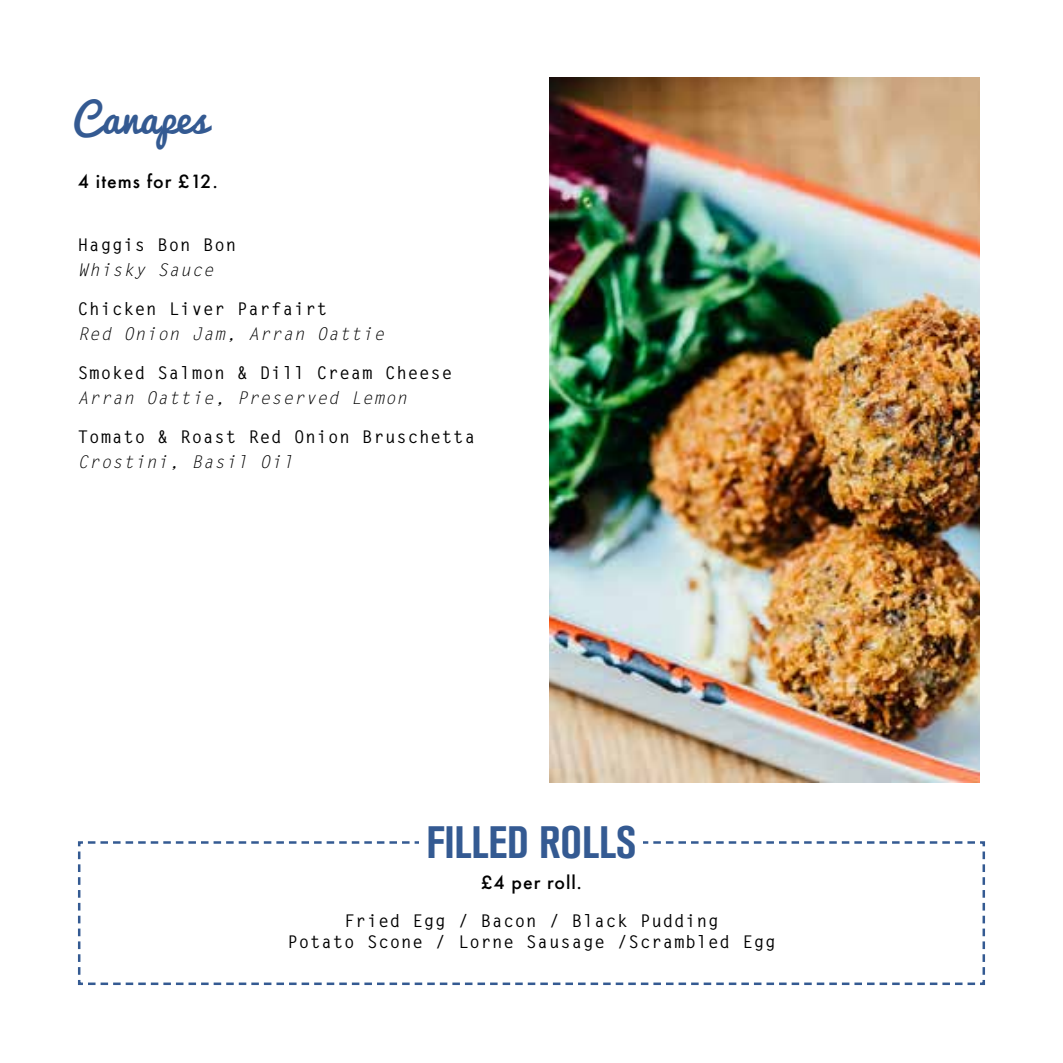
<style>
.page{position:relative;width:1063px;height:1063px;background:#fff}
.page>*{position:absolute;margin:0;border:0;box-sizing:border-box;transform-origin:0 0}
.t1{font:700 condensed 45px "Akzidenz Grotesk BQ";color:#345a92}
.t2{font:40px "Pacifico";color:#345a92}
.t3{font:500 20px "Futura PT";letter-spacing:.05em;color:#000}
.t4{font:700 17.5px/21px "Letter Gothic Std";letter-spacing:.05em;color:#000;text-align:center}
.t5{font:italic 17.5px "Letter Gothic Std";letter-spacing:.05em;color:#000}
</style>
<div class="page">
<svg style="left:78px;top:841px;width:907px;height:144px"></svg>
<div style="left:420px;top:835px;width:223px;height:13px;background:#fff"></div>
<img style="left:549px;top:78px;width:430px;height:704px">
<h2 class="t2" style="left:73px;top:83px;width:136px">Canapes</h2>
<p class="t3" style="left:78px;top:169px;width:141px">4 items for £12.</p>
<p class="t4" style="left:78px;top:234px;width:160px">Haggis Bon Bon</p>
<p class="t5" style="left:78px;top:260px;width:137px">Whisky Sauce</p>
<p class="t4" style="left:78px;top:298px;width:251px">Chicken Liver Parfairt</p>
<p class="t5" style="left:78px;top:324px;width:308px">Red Onion Jam, Arran Oattie</p>
<p class="t4" style="left:78px;top:363px;width:376px">Smoked Salmon &amp; Dill Cream Cheese</p>
<p class="t5" style="left:78px;top:388px;width:331px">Arran Oattie, Preserved Lemon</p>
<p class="t4" style="left:78px;top:427px;width:399px">Tomato &amp; Roast Red Onion Bruschetta</p>
<p class="t5" style="left:78px;top:452px;width:217px">Crostini, Basil Oil</p>
<h1 class="t1" style="left:427px;top:817px;width:211px">FILLED ROLLS</h1>
<p class="t3" style="left:481px;top:870px;width:102px">£4 per roll.</p>
<p class="t4" style="left:287px;top:911px;width:490px">Fried Egg / Bacon / Black Pudding<br>Potato Scone / Lorne Sausage /Scrambled Egg</p>
</div>
